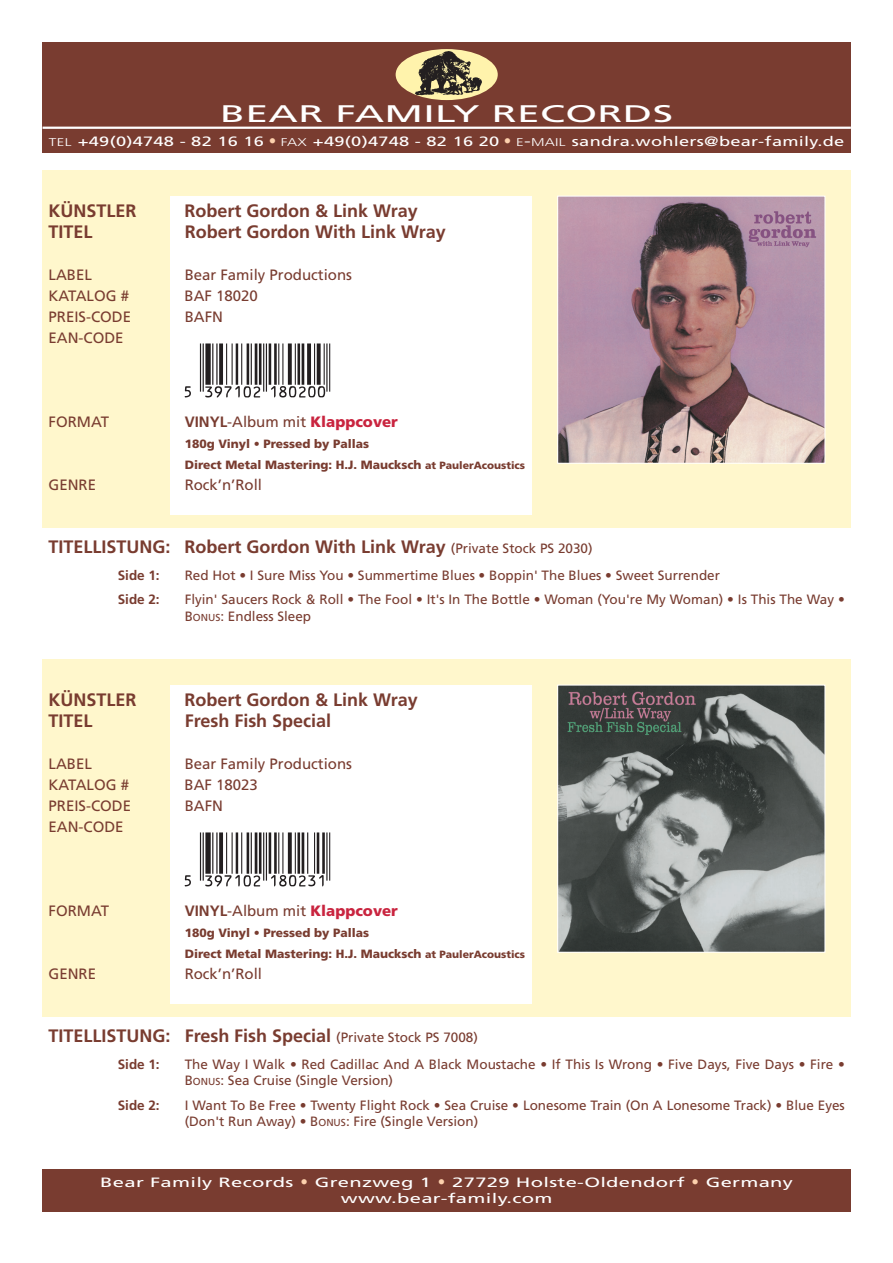
<style>
.page{position:relative;width:893px;height:1263px;background:#fff}
.page>*{position:absolute;margin:0;border:0;box-sizing:border-box;transform-origin:0 0}
.t1{font:108px "UPC Half Narrow";color:#231f20}
.t2{font:24px "Frutiger";letter-spacing:.01em;color:#fff;scale:1.7 1}
.t3{font:700 18px "Frutiger";color:#793c30}
.t4{font:15px "Frutiger";color:#793c30}
.t5{font:900 15px "Frutiger";color:#c9243f}
.t6{font:13.5px/16.2px "Frutiger";color:#793c30}
.t7{font:13.5px "Frutiger";letter-spacing:.015em;color:#fff;scale:1.35 1}
.t8{font:13.5px/16.5px "Frutiger";letter-spacing:.015em;color:#fff;text-align:center;scale:1.5 1}
.t9{font:700 13.5px "Frutiger";color:#793c30}
.t10{font:900 12px/21px "Frutiger";color:#793c30}
.s1{font-weight:300;font-size:11.25px}
.s2{font-weight:300;font-size:15px;color:#fdd1ad}
.s3{font-weight:300;font-size:15px}
.s4{font-weight:700;color:#793c30}
.s5{font-weight:400;color:#793c30}
.s6{font-size:10.5px}
.s7{font-weight:400;font-size:13.5px}
.s8{font-size:10.2px}
</style>
<div class="page">
<div style="left:43px;top:170px;width:807px;height:357px;background:#fff7cc"></div>
<div style="left:43px;top:659px;width:807px;height:357px;background:#fff7cc"></div>
<div style="left:43px;top:43px;width:807px;height:110px;background:#793c30"></div>
<div style="left:43px;top:1169px;width:807px;height:43px;background:#793c30"></div>
<div style="left:395px;top:49px;width:102px;height:51px;background:#fff3ac;border-radius:50%"></div>
<img style="left:413px;top:49px;width:69px;height:49px">
<hr style="left:43px;top:127px;width:807px;height:2px;background:#fff">
<div style="left:170px;top:196px;width:361px;height:319px;background:#fff"></div>
<img style="left:559px;top:198px;width:264px;height:264px">
<div style="left:557px;top:196px;width:268px;height:268px;border:1px solid #fff"></div>
<div style="left:170px;top:685px;width:361px;height:319px;background:#fff"></div>
<img style="left:559px;top:687px;width:264px;height:264px">
<div style="left:557px;top:685px;width:268px;height:268px;border:1px solid #fff"></div>
<h2 class="t2" style="left:220px;top:103px;width:268px">BEAR FAMILY RECORDS</h2>
<p class="t7" style="left:49px;top:135px;width:590px"><span class="s1">TEL</span> +49(0)4748 - 82 16 16 <span class="s2">•</span> <span class="s1">FAX</span> +49(0)4748 - 82 16 20 <span class="s2">•</span> <span class="s1">E</span><span class="s3">-</span><span class="s1">MAIL</span> sandra.wohlers@bear-family.de</p>
<h3 class="t3" style="left:49px;top:204px;width:89px">KÜNSTLER</h3>
<h3 class="t3" style="left:185px;top:204px;width:235px">Robert Gordon &amp; Link Wray</h3>
<h3 class="t3" style="left:49px;top:225px;width:45px">TITEL</h3>
<h3 class="t3" style="left:185px;top:225px;width:263px">Robert Gordon With Link Wray</h3>
<p class="t4" style="left:49px;top:269px;width:45px">LABEL</p>
<p class="t4" style="left:185px;top:269px;width:169px">Bear Family Productions</p>
<p class="t4" style="left:49px;top:290px;width:82px">KATALOG #</p>
<p class="t4" style="left:185px;top:290px;width:75px">BAF 18020</p>
<p class="t4" style="left:49px;top:311px;width:84px">PREIS-CODE</p>
<p class="t4" style="left:185px;top:311px;width:40px">BAFN</p>
<p class="t4" style="left:49px;top:332px;width:76px">EAN-CODE</p>
<h1 class="t1" style="left:185px;top:297px;width:157px">ÇxDTRBAMy180200z</h1>
<p class="t4" style="left:49px;top:416px;width:62px">FORMAT</p>
<p class="t5" style="left:185px;top:416px;width:215px"><span class="s4">VINYL</span><span class="s5">-Album mit</span> Klappcover</p>
<p class="t10" style="left:185px;top:434px;width:342px">180g Vinyl • Pressed by Pallas<br>Direct Metal Mastering: H.J. Maucksch <span class="s6">at PaulerAcoustics</span></p>
<p class="t4" style="left:49px;top:479px;width:49px">GENRE</p>
<p class="t4" style="left:185px;top:479px;width:79px">Rock’n’Roll</p>
<h3 class="t3" style="left:49px;top:539px;width:545px">TITELLISTUNG: Robert Gordon With Link Wray <span class="s7">(Private Stock PS 2030)</span></h3>
<p class="t9" style="left:118px;top:569px;width:43px">Side 1:</p>
<p class="t6" style="left:185px;top:567px;width:537px">Red Hot • I Sure Miss You • Summertime Blues • Boppin' The Blues • Sweet Surrender</p>
<p class="t9" style="left:118px;top:594px;width:43px">Side 2:</p>
<p class="t6" style="left:185px;top:592px;width:661px">Flyin' Saucers Rock &amp; Roll • The Fool • It's In The Bottle • Woman (You're My Woman) • Is This The Way •<br>B<span class="s8">ONUS</span>: Endless Sleep</p>
<h3 class="t3" style="left:49px;top:693px;width:89px">KÜNSTLER</h3>
<h3 class="t3" style="left:185px;top:693px;width:235px">Robert Gordon &amp; Link Wray</h3>
<h3 class="t3" style="left:49px;top:714px;width:45px">TITEL</h3>
<h3 class="t3" style="left:185px;top:714px;width:148px">Fresh Fish Special</h3>
<p class="t4" style="left:49px;top:758px;width:45px">LABEL</p>
<p class="t4" style="left:185px;top:758px;width:169px">Bear Family Productions</p>
<p class="t4" style="left:49px;top:779px;width:82px">KATALOG #</p>
<p class="t4" style="left:185px;top:779px;width:75px">BAF 18023</p>
<p class="t4" style="left:49px;top:800px;width:84px">PREIS-CODE</p>
<p class="t4" style="left:185px;top:800px;width:40px">BAFN</p>
<p class="t4" style="left:49px;top:821px;width:76px">EAN-CODE</p>
<h1 class="t1" style="left:185px;top:786px;width:157px">ÇxDTRBAMy180231z</h1>
<p class="t4" style="left:49px;top:905px;width:62px">FORMAT</p>
<p class="t5" style="left:185px;top:905px;width:215px"><span class="s4">VINYL</span><span class="s5">-Album mit</span> Klappcover</p>
<p class="t10" style="left:185px;top:923px;width:342px">180g Vinyl • Pressed by Pallas<br>Direct Metal Mastering: H.J. Maucksch <span class="s6">at PaulerAcoustics</span></p>
<p class="t4" style="left:49px;top:968px;width:49px">GENRE</p>
<p class="t4" style="left:185px;top:968px;width:79px">Rock’n’Roll</p>
<h3 class="t3" style="left:49px;top:1028px;width:431px">TITELLISTUNG: Fresh Fish Special <span class="s7">(Private Stock PS 7008)</span></h3>
<p class="t9" style="left:118px;top:1058px;width:43px">Side 1:</p>
<p class="t6" style="left:185px;top:1056px;width:661px">The Way I Walk • Red Cadillac And A Black Moustache • If This Is Wrong • Five Days, Five Days • Fire •<br>B<span class="s8">ONUS</span>: Sea Cruise (Single Version)</p>
<p class="t9" style="left:118px;top:1099px;width:43px">Side 2:</p>
<p class="t6" style="left:185px;top:1097px;width:661px">I Want To Be Free • Twenty Flight Rock • Sea Cruise • Lonesome Train (On A Lonesome Track) • Blue Eyes (Don't Run Away) • B<span class="s8">ONUS</span>: Fire (Single Version)</p>
<p class="t8" style="left:100px;top:1174px;width:463px">Bear Family Records <span class="s2">•</span> Grenzweg 1 <span class="s2">•</span> 27729 Holste-Oldendorf <span class="s2">•</span> Germany www.bear-family.com</p>
</div>
